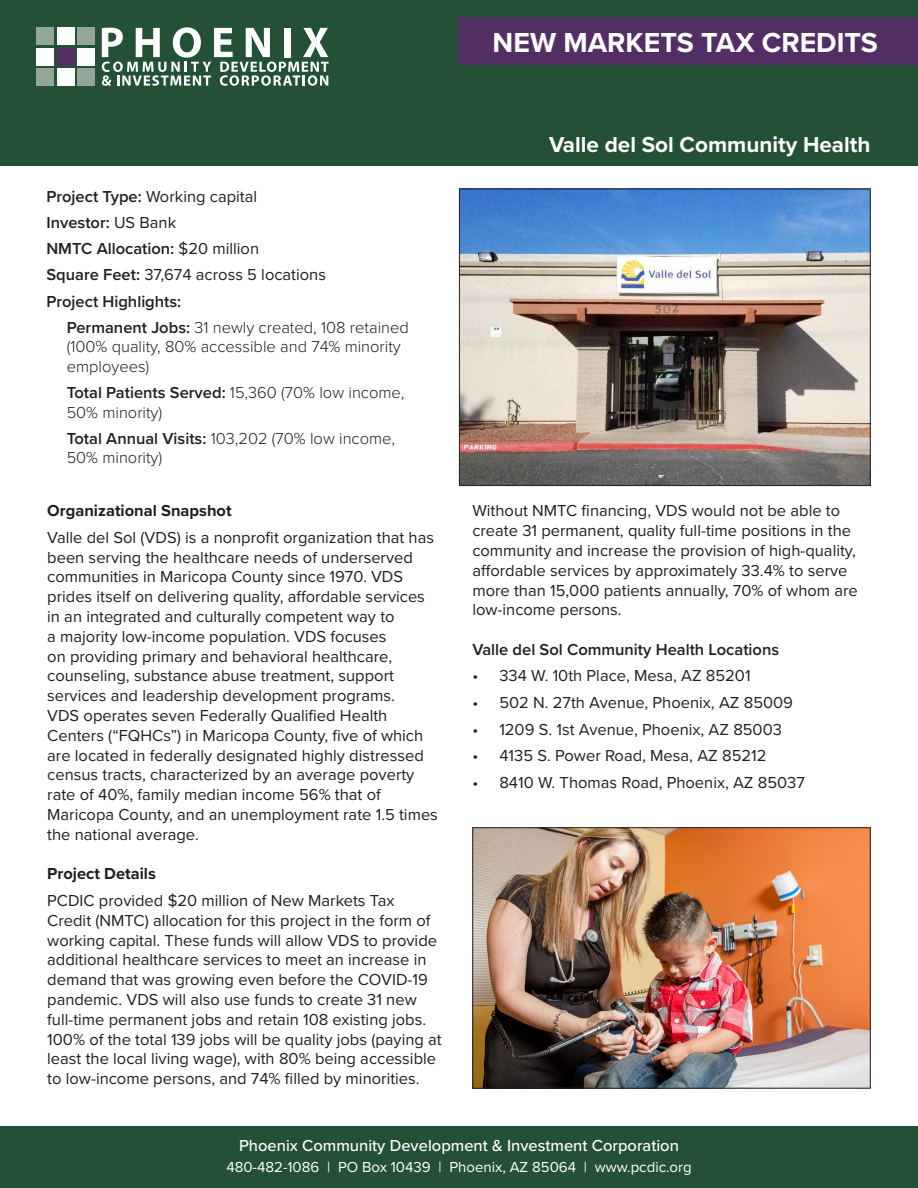
<style>
.page{position:relative;width:918px;height:1188px;background:#fff}
.page>*{position:absolute;margin:0;border:0;box-sizing:border-box;transform-origin:0 0}
.t1{font:700 28.5px "Proxima Nova";color:#fff}
.t2{font:700 22.5px "Proxima Nova";color:#fff}
.t3{font:16.5px/19.8px "Proxima Nova";color:#231f20}
.t4{font:300 16.5px/19.5px "Proxima Nova";color:#231f20}
.t5{font:600 16.5px "Proxima Nova";color:#231f20}
.t6{font:500 16.5px "Proxima Nova";color:#fff}
.t7{font:700 16.5px "Proxima Nova";color:#231f20}
.t8{font:15px "Proxima Nova";color:#fff}
.s1{font-weight:600}
.s2{font-weight:400}
</style>
<div class="page">
<div style="left:0;top:0;width:918px;height:165px;background:#245035"></div>
<svg style="left:102px;top:27px;width:226px;height:59px"></svg>
<div style="left:37px;top:28px;width:17px;height:17px;background:#92a798"></div>
<div style="left:37px;top:48px;width:17px;height:17px;background:#fff"></div>
<div style="left:37px;top:68px;width:17px;height:18px;background:#92a798"></div>
<div style="left:57px;top:28px;width:17px;height:17px;background:#fff"></div>
<div style="left:57px;top:48px;width:17px;height:17px;background:#522e64"></div>
<div style="left:57px;top:68px;width:17px;height:18px;background:#fff"></div>
<div style="left:78px;top:28px;width:17px;height:17px;background:#92a798"></div>
<div style="left:78px;top:48px;width:17px;height:17px;background:#fff"></div>
<div style="left:78px;top:68px;width:17px;height:18px;background:#92a798"></div>
<div style="left:0;top:1126px;width:918px;height:62px;background:#245035"></div>
<div style="left:459px;top:17px;width:459px;height:48px;background:#522e64"></div>
<img style="left:474px;top:829px;width:395px;height:258px">
<div style="left:472px;top:827px;width:399px;height:262px;border:1px solid #231f20"></div>
<img style="left:461px;top:191px;width:408px;height:293px">
<div style="left:459px;top:189px;width:412px;height:297px;border:1px solid #231f20"></div>
<p class="t1" style="left:493px;top:21px;width:387px">NEW MARKETS TAX CREDITS</p>
<p class="t3" style="left:46px;top:185px;width:212px"><span class="s1">Project Type:</span> Working capital</p>
<p class="t5" style="left:46px;top:210px;width:131px">Investor: <span class="s2">US Bank</span></p>
<p class="t5" style="left:46px;top:236px;width:214px">NMTC Allocation: <span class="s2">$20 million</span></p>
<p class="t3" style="left:46px;top:264px;width:281px"><span class="s1">Square Feet:</span> 37,674 across 5 locations</p>
<p class="t5" style="left:46px;top:289px;width:136px">Project Highlights:</p>
<p class="t4" style="left:67px;top:317px;width:344px"><span class="s1">Permanent Jobs:</span> 31 newly created, 108 retained (100% quality, 80% accessible and 74% minority employees)</p>
<p class="t4" style="left:67px;top:382px;width:339px"><span class="s1">Total Patients Served:</span> 15,360 (70% low income,<br>50% minority)</p>
<p class="t4" style="left:67px;top:428px;width:330px"><span class="s1">Total Annual Visits:</span> 103,202 (70% low income,<br>50% minority)</p>
<p class="t7" style="left:47px;top:499px;width:186px">Organizational Snapshot</p>
<p class="t3" style="left:47px;top:527px;width:388px">Valle del Sol (VDS) is a nonprofit organization that has been serving the healthcare needs of underserved communities in Maricopa County since 1970. VDS prides itself on delivering quality, affordable services in an integrated and culturally competent way to<br>a majority low-income population. VDS focuses<br>on providing primary and behavioral healthcare, counseling, substance abuse treatment, support services and leadership development programs.</p>
<p class="t3" style="left:47px;top:705px;width:392px">VDS operates seven Federally Qualified Health Centers (“FQHCs”) in Maricopa County, five of which are located in federally designated highly distressed census tracts, characterized by an average poverty rate of 40%, family median income 56% that of Maricopa County, and an unemployment rate 1.5 times the national average.</p>
<p class="t7" style="left:47px;top:862px;width:110px">Project Details</p>
<p class="t3" style="left:47px;top:890px;width:396px">PCDIC provided $20 million of New Markets Tax Credit (NMTC) allocation for this project in the form of working capital. These funds will allow VDS to provide additional healthcare services to meet an increase in demand that was growing even before the COVID-19 pandemic. VDS will also use funds to create 31 new full-time permanent jobs and retain 108 existing jobs.<br>100% of the total 139 jobs will be quality jobs (paying at least the local living wage), with 80% being accessible to low-income persons, and 74% filled by minorities.</p>
<p class="t2" style="left:549px;top:127px;width:323px">Valle del Sol Community Health</p>
<p class="t3" style="left:472px;top:500px;width:387px">Without NMTC financing, VDS would not be able to create 31 permanent, quality full-time positions in the community and increase the provision of high-quality, affordable services by approximately 33.4% to serve more than 15,000 patients annually, 70% of whom are low-income persons.</p>
<p class="t5" style="left:472px;top:637px;width:308px">Valle del Sol Community Health Locations</p>
<p class="t3" style="left:472px;top:665px;width:280px">• 334 W. 10th Place, Mesa, AZ 85201</p>
<p class="t3" style="left:472px;top:692px;width:322px">• 502 N. 27th Avenue, Phoenix, AZ 85009</p>
<p class="t3" style="left:472px;top:718px;width:311px">• 1209 S. 1st Avenue, Phoenix, AZ 85003</p>
<p class="t3" style="left:472px;top:745px;width:296px">• 4135 S. Power Road, Mesa, AZ 85212</p>
<p class="t3" style="left:472px;top:772px;width:334px">• 8410 W. Thomas Road, Phoenix, AZ 85037</p>
<p class="t6" style="left:239px;top:1133px;width:441px">Phoenix Community Development &amp; Investment Corporation</p>
<p class="t8" style="left:226px;top:1156px;width:467px">480-482-1086 | PO Box 10439 | Phoenix, AZ 85064 | www.pcdic.org</p>
</div>
